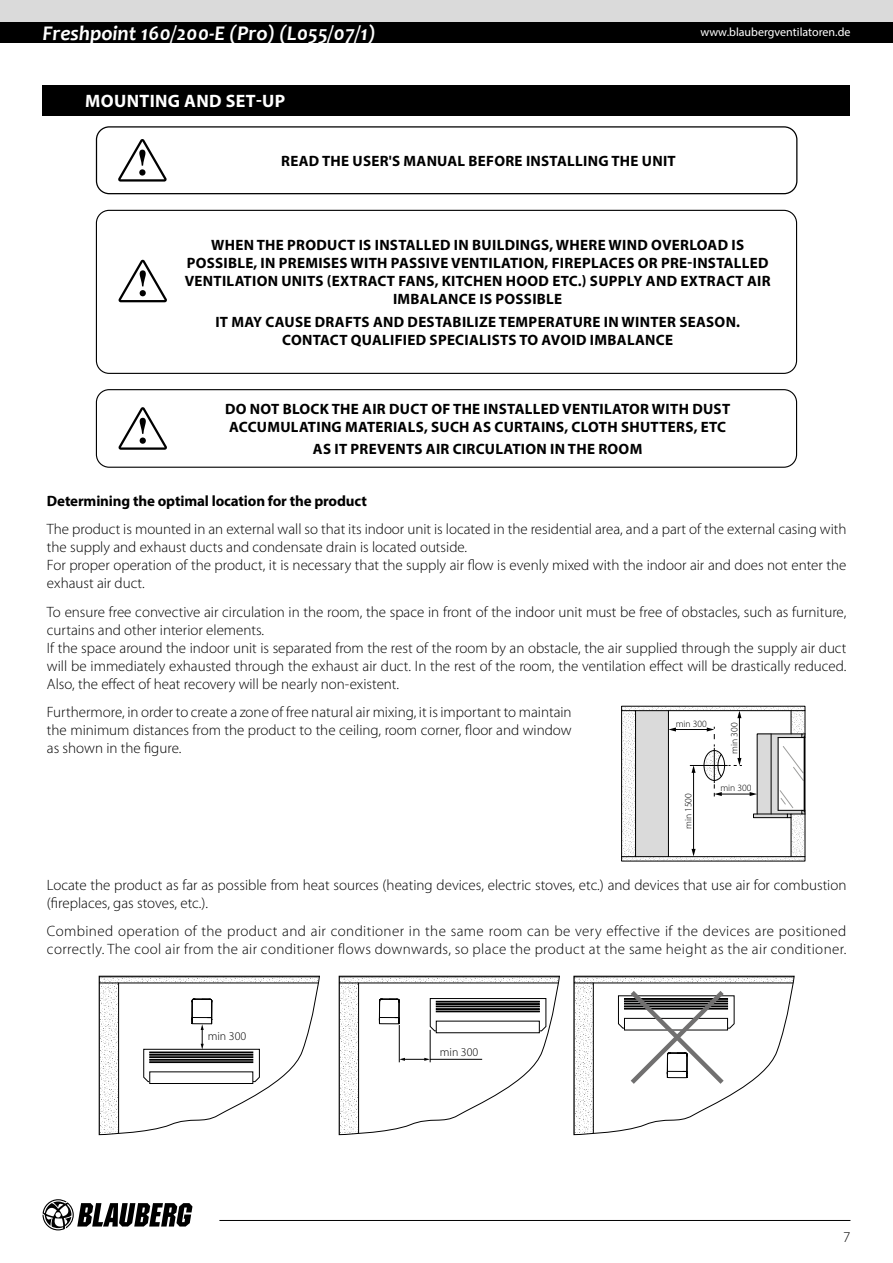
<style>
.page{position:relative;width:893px;height:1263px;background:#fff}
.page>*{position:absolute;margin:0;border:0;box-sizing:border-box;transform-origin:0 0}
.t1{font:italic 700 21px "Candara";color:#fff}
.t2{font:700 18px "Myriad Pro";letter-spacing:.02em;color:#fff}
.t3{font:300 15px/18px "Myriad Pro";color:#000}
.t4{font:700 15px/18px "Myriad Pro";letter-spacing:.02em;color:#000;text-align:center}
.t5{font:300 15px/18px "Myriad Pro";letter-spacing:.025em;color:#000}
.t6{font:700 15px "Myriad Pro";letter-spacing:-.01em;color:#000}
.t7{font:12px "Myriad Pro";color:#fff}
.t8{font:300 11.85px "Myriad Pro";color:#000}
.t9{font:300 9.6px "Myriad Pro";color:#000}
</style>
<div class="page">
<div style="left:0;top:21px;width:893px;height:22px;background:#000"></div>
<svg style="left:43px;top:1199px;width:149px;height:31px"></svg>
<hr style="left:219px;top:1220px;width:631px;height:1px;background:#000">
<div style="left:0;top:0;width:893px;height:21px;background:#dadada"></div>
<div style="left:96px;top:126px;width:701px;height:68px;border:1px solid #000;border-radius:13px"></div>
<svg style="left:118px;top:139px;width:49px;height:43px"></svg>
<div style="left:96px;top:389px;width:701px;height:79px;border:1px solid #000;border-radius:13px"></div>
<div style="left:96px;top:210px;width:701px;height:164px;border:1px solid #000;border-radius:13px"></div>
<svg style="left:118px;top:407px;width:49px;height:43px"></svg>
<svg style="left:118px;top:260px;width:49px;height:42px"></svg>
<div style="left:43px;top:85px;width:807px;height:31px;background:#000"></div>
<svg style="left:621px;top:706px;width:185px;height:155px"></svg>
<svg style="left:99px;top:976px;width:221px;height:159px"></svg>
<svg style="left:339px;top:976px;width:221px;height:159px"></svg>
<svg style="left:573px;top:976px;width:222px;height:159px"></svg>
<h1 class="t1" style="left:43px;top:20px;width:335px">Freshpoint 160/200-E (Pro) (L055/07/1)</h1>
<p class="t7" style="left:700px;top:25px;width:152px">www.blaubergventilatoren.de</p>
<p class="t2" style="left:85px;top:89px;width:202px">MOUNTING AND SET-UP</p>
<p class="t4" style="left:281px;top:151px;width:396px">READ THE USER'S MANUAL BEFORE INSTALLING THE UNIT</p>
<p class="t4" style="left:185px;top:236px;width:587px">WHEN THE PRODUCT IS INSTALLED IN BUILDINGS, WHERE WIND OVERLOAD IS POSSIBLE, IN PREMISES WITH PASSIVE VENTILATION, FIREPLACES OR PRE-INSTALLED VENTILATION UNITS (EXTRACT FANS, KITCHEN HOOD ETC.) SUPPLY AND EXTRACT AIR IMBALANCE IS POSSIBLE</p>
<p class="t4" style="left:215px;top:312px;width:526px">IT MAY CAUSE DRAFTS AND DESTABILIZE TEMPERATURE IN WINTER SEASON.<br>CONTACT QUALIFIED SPECIALISTS TO AVOID IMBALANCE</p>
<p class="t4" style="left:225px;top:399px;width:507px;text-align:left">DO NOT BLOCK THE AIR DUCT OF THE INSTALLED VENTILATOR WITH DUST<br>ACCUMULATING MATERIALS, SUCH AS CURTAINS, CLOTH SHUTTERS, ETC</p>
<p class="t4" style="left:313px;top:440px;width:331px">AS IT PREVENTS AIR CIRCULATION IN THE ROOM</p>
<p class="t6" style="left:47px;top:491px;width:321px">Determining the optimal location for the product</p>
<p class="t3" style="left:47px;top:520px;width:801px">The product is mounted in an external wall so that its indoor unit is located in the residential area, and a part of the external casing with the supply and exhaust ducts and condensate drain is located outside.<br>For proper operation of the product, it is necessary that the supply air flow is evenly mixed with the indoor air and does not enter the exhaust air duct.</p>
<p class="t3" style="left:47px;top:603px;width:801px">To ensure free convective air circulation in the room, the space in front of the indoor unit must be free of obstacles, such as furniture, curtains and other interior elements.<br>If the space around the indoor unit is separated from the rest of the room by an obstacle, the air supplied through the supply air duct will be immediately exhausted through the exhaust air duct. In the rest of the room, the ventilation effect will be drastically reduced.<br>Also, the effect of heat recovery will be nearly non-existent.</p>
<p class="t3" style="left:47px;top:703px;width:526px;text-align:justify">Furthermore, in order to create a zone of free natural air mixing, it is important to maintain the minimum distances from the product to the ceiling, room corner, floor and window as shown in the figure.</p>
<p class="t9" style="left:676px;top:719px;width:33px">min 300</p>
<p class="t9" style="left:729px;top:754px;width:33px;rotate:-90deg">min 300</p>
<p class="t9" style="left:683px;top:829px;width:37px;rotate:-90deg">min 1500</p>
<p class="t9" style="left:720px;top:783px;width:33px">min 300</p>
<p class="t3" style="left:47px;top:876px;width:801px">Locate the product as far as possible from heat sources (heating devices, electric stoves, etc.) and devices that use air for combustion (fireplaces, gas stoves, etc.).</p>
<p class="t5" style="left:47px;top:922px;width:801px">Combined operation of the product and air conditioner in the same room can be very effective if the devices are positioned correctly. The cool air from the air conditioner flows downwards, so place the product at the same height as the air conditioner.</p>
<p class="t8" style="left:208px;top:1029px;width:40px">min 300</p>
<p class="t8" style="left:440px;top:1045px;width:40px">min 300</p>
<p class="t3" style="left:843px;top:1228px;width:9px">7</p>
</div>
